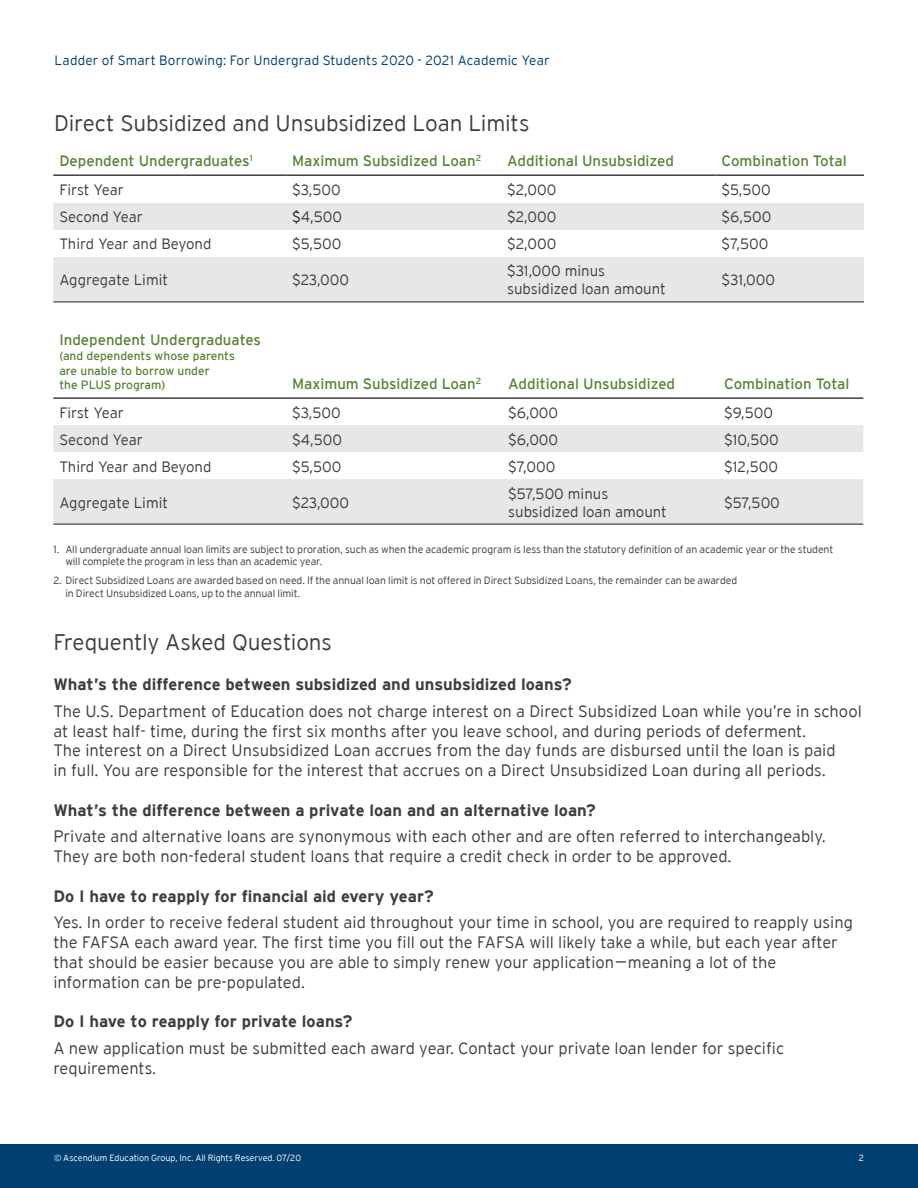
<style>
.page{position:relative;width:918px;height:1188px;background:#fff}
.page>*{position:absolute;margin:0;border:0;box-sizing:border-box;transform-origin:0 0}
.t1{font:300 22.5px "Interstate";letter-spacing:-.01em;color:#3e3e3f}
.t2{font:300 16.5px/19.8px "Interstate";color:#3e3e3f}
.t3{font:700 16.5px "Interstate";color:#3e3e3f}
.t4{font:300 15px/18px "Interstate";color:#3e3e3f}
.t5{font:15px "Interstate";color:#588235}
.t6{font:300 13.5px "Interstate";letter-spacing:.01em;color:#003f72}
.t7{font:12px/14.7px "Interstate";color:#588235}
.t8{font:300 10.5px/12.6px "Interstate";letter-spacing:-.01em;color:#3e3e3f}
.t9{font:300 9px "Interstate";letter-spacing:-.005em;color:#fff}
.s1{color:#231f20}
</style>
<div class="page">
<hr style="left:53px;top:174px;width:233px;height:2px;background:#3e3e3f">
<hr style="left:286px;top:174px;width:215px;height:2px;background:#3e3e3f">
<hr style="left:501px;top:174px;width:214px;height:2px;background:#3e3e3f">
<hr style="left:716px;top:174px;width:148px;height:2px;background:#3e3e3f">
<svg style="left:53px;top:203px;width:811px;height:99px;fill:#e6e7e9"></svg>
<hr style="left:53px;top:302px;width:233px;height:1px;background:#231f20">
<hr style="left:286px;top:302px;width:215px;height:1px;background:#231f20">
<hr style="left:501px;top:302px;width:214px;height:1px;background:#231f20">
<hr style="left:716px;top:302px;width:148px;height:1px;background:#231f20">
<hr style="left:53px;top:397px;width:233px;height:2px;background:#3e3e3f">
<hr style="left:286px;top:397px;width:216px;height:2px;background:#3e3e3f">
<hr style="left:502px;top:397px;width:216px;height:2px;background:#3e3e3f">
<hr style="left:718px;top:397px;width:145px;height:2px;background:#3e3e3f">
<svg style="left:53px;top:425px;width:810px;height:99px;fill:#e6e7e9"></svg>
<hr style="left:53px;top:524px;width:233px;height:1px;background:#231f20">
<hr style="left:286px;top:524px;width:216px;height:1px;background:#231f20">
<hr style="left:502px;top:524px;width:216px;height:1px;background:#231f20">
<hr style="left:718px;top:524px;width:145px;height:1px;background:#231f20">
<div style="left:0;top:1144px;width:918px;height:44px;background:#003f72"></div>
<p class="t6" style="left:55px;top:52px;width:496px">Ladder of Smart Borrowing: For Undergrad Students 2020 - 2021 Academic Year</p>
<h2 class="t1" style="left:54px;top:111px;width:477px">Direct Subsidized and Unsubsidized Loan Limits</h2>
<p class="t5" style="left:59px;top:153px;width:195px">Dependent Undergraduates<sup>1</sup></p>
<p class="t5" style="left:292px;top:153px;width:191px">Maximum Subsidized Loan<sup>2</sup></p>
<p class="t5" style="left:507px;top:153px;width:169px">Additional Unsubsidized</p>
<p class="t5" style="left:722px;top:153px;width:127px">Combination Total</p>
<p class="t4" style="left:59px;top:181px;width:66px">First Year</p>
<p class="t4" style="left:292px;top:181px;width:50px">$3,500</p>
<p class="t4" style="left:507px;top:181px;width:51px">$2,000</p>
<p class="t4" style="left:722px;top:181px;width:51px">$5,500</p>
<p class="t4" style="left:59px;top:208px;width:85px">Second Year</p>
<p class="t4" style="left:292px;top:208px;width:51px"><span class="s1">$</span>4,500</p>
<p class="t4" style="left:507px;top:208px;width:51px">$2,000</p>
<p class="t4" style="left:721px;top:208px;width:51px">$6,500</p>
<p class="t4" style="left:59px;top:235px;width:154px">Third Year and Beyond</p>
<p class="t4" style="left:292px;top:235px;width:51px">$5,500</p>
<p class="t4" style="left:507px;top:235px;width:51px">$2,000</p>
<p class="t4" style="left:721px;top:235px;width:48px">$7,500</p>
<p class="t4" style="left:59px;top:271px;width:110px">Aggregate Limit</p>
<p class="t4" style="left:292px;top:271px;width:58px">$23,000</p>
<p class="t4" style="left:507px;top:262px;width:160px">$31,000 minus subsidized loan amount</p>
<p class="t4" style="left:721px;top:271px;width:55px">$31,000</p>
<p class="t5" style="left:59px;top:331px;width:203px">Independent Undergraduates</p>
<p class="t7" style="left:59px;top:348px;width:177px">(and dependents whose parents are unable to borrow under<br>the PLUS program)</p>
<p class="t5" style="left:292px;top:375px;width:191px">Maximum Subsidized Loan<sup>2</sup></p>
<p class="t5" style="left:508px;top:375px;width:169px">Additional Unsubsidized</p>
<p class="t5" style="left:724px;top:375px;width:127px">Combination Total</p>
<p class="t4" style="left:59px;top:403px;width:66px">First Year</p>
<p class="t4" style="left:292px;top:403px;width:50px">$3,500</p>
<p class="t4" style="left:508px;top:403px;width:52px">$6,000</p>
<p class="t4" style="left:724px;top:403px;width:50px">$9,500</p>
<p class="t4" style="left:59px;top:430px;width:85px">Second Year</p>
<p class="t4" style="left:292px;top:430px;width:51px">$4,500</p>
<p class="t4" style="left:508px;top:430px;width:52px">$6,000</p>
<p class="t4" style="left:724px;top:430px;width:56px">$10,500</p>
<p class="t4" style="left:59px;top:457px;width:154px">Third Year and Beyond</p>
<p class="t4" style="left:292px;top:457px;width:51px">$5,500</p>
<p class="t4" style="left:508px;top:457px;width:49px">$7,000</p>
<p class="t4" style="left:724px;top:457px;width:55px">$12,500</p>
<p class="t4" style="left:59px;top:493px;width:110px">Aggregate Limit</p>
<p class="t4" style="left:292px;top:493px;width:58px">$23,000</p>
<p class="t4" style="left:508px;top:484px;width:160px">$57,500 minus subsidized loan amount</p>
<p class="t4" style="left:724px;top:493px;width:57px">$57,500</p>
<p class="t8" style="left:65px;top:542px;width:769px;text-indent:-12px">1. All undergraduate annual loan limits are subject to proration, such as when the academic program is less than the statutory definition of an academic year or the student will complete the program in less than an academic year.</p>
<p class="t8" style="left:65px;top:574px;width:673px;text-indent:-12px">2. Direct Subsidized Loans are awarded based on need. If the annual loan limit is not offered in Direct Subsidized Loans, the remainder can be awarded in Direct Unsubsidized Loans, up to the annual limit.</p>
<h2 class="t1" style="left:53px;top:630px;width:280px">Frequently Asked Questions</h2>
<h3 class="t3" style="left:53px;top:675px;width:520px">What’s the difference between subsidized and unsubsidized loans?</h3>
<p class="t2" style="left:53px;top:701px;width:810px">The U.S. Department of Education does not charge interest on a Direct Subsidized Loan while you’re in school at least half- time, during the first six months after you leave school, and during periods of deferment.<br>The interest on a Direct Unsubsidized Loan accrues from the day funds are disbursed until the loan is paid<br>in full. You are responsible for the interest that accrues on a Direct Unsubsidized Loan during all periods.</p>
<h3 class="t3" style="left:53px;top:801px;width:544px">What’s the difference between a private loan and an alternative loan?</h3>
<p class="t2" style="left:53px;top:826px;width:774px">Private and alternative loans are synonymous with each other and are often referred to interchangeably.<br>They are both non-federal student loans that require a credit check in order to be approved.</p>
<h3 class="t3" style="left:53px;top:887px;width:382px">Do I have to reapply for financial aid every year?</h3>
<p class="t2" style="left:53px;top:912px;width:801px">Yes. In order to receive federal student aid throughout your time in school, you are required to reapply using the FAFSA each award year. The first time you fill out the FAFSA will likely take a while, but each year after that should be easier because you are able to simply renew your application—meaning a lot of the information can be pre-populated.</p>
<h3 class="t3" style="left:53px;top:1012px;width:301px">Do I have to reapply for private loans?</h3>
<p class="t2" style="left:53px;top:1038px;width:732px">A new application must be submitted each award year. Contact your private loan lender for specific requirements.</p>
<p class="t9" style="left:54px;top:1152px;width:249px">© Ascendium Education Group, Inc. All Rights Reserved. 07/20</p>
<p class="t9" style="left:859px;top:1152px;width:7px">2</p>
</div>
